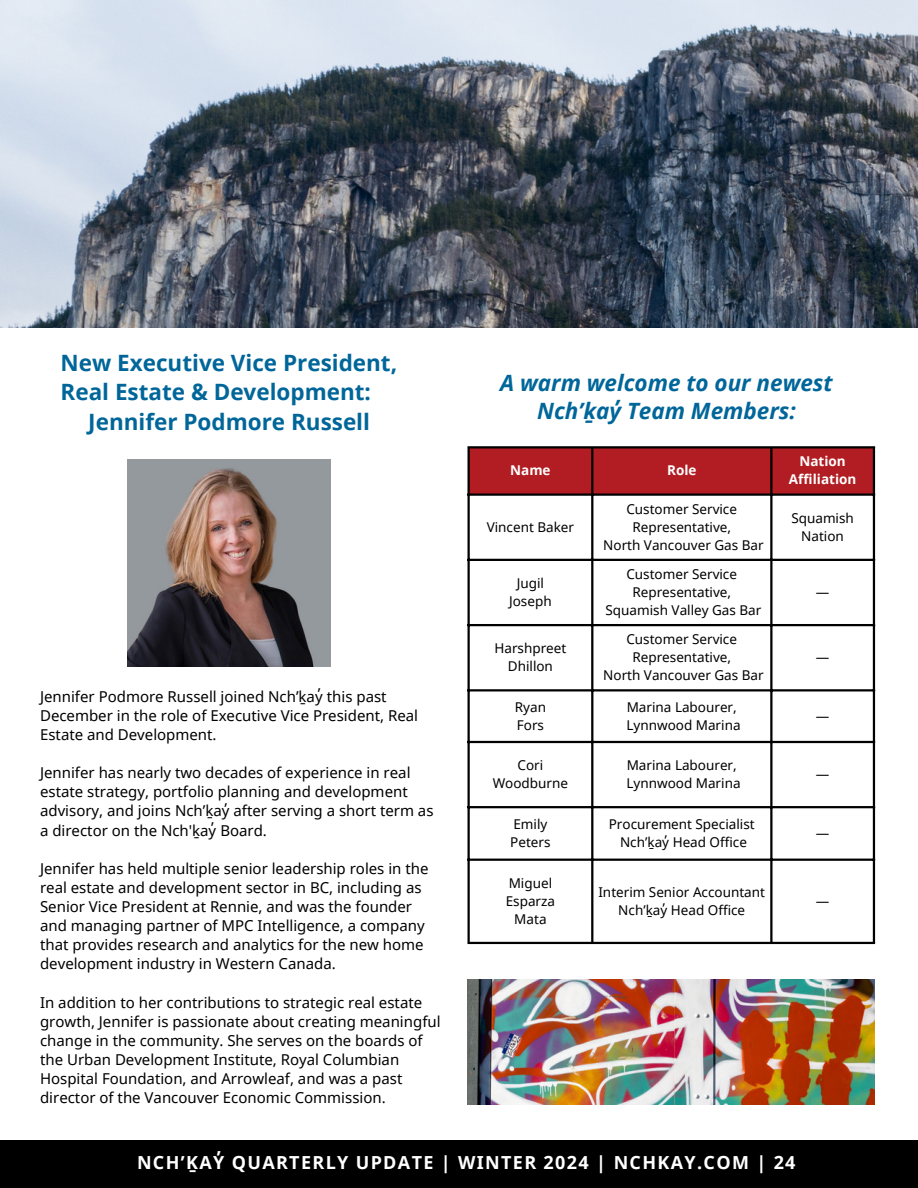
<style>
.page{position:relative;width:918px;height:1188px;background:#fff}
.page>*{position:absolute;margin:0;border:0;box-sizing:border-box;transform-origin:0 0}
.t1{font:700 22.5px/29.2px "Noto Sans";color:#00669a}
.t2{font:italic 700 22.5px/28.2px "Noto Sans";color:#00669a;text-align:center}
.t3{font:700 18px "Noto Sans";letter-spacing:.075em;color:#fff}
.t4{font:15px/19.2px "Noto Sans";color:#000}
.t5{font:13.5px/18px "Noto Sans";color:#000;text-align:center}
.t6{font:700 13.5px/18px "Noto Sans";color:#fff;text-align:center}
</style>
<div class="page">
<div style="left:0;top:1140px;width:918px;height:48px;background:#000"></div>
<div style="left:470px;top:448px;width:403px;height:45px;background:#b11d23"></div>
<svg style="left:470px;top:496px;width:403px;height:446px"></svg>
<hr style="left:468px;top:448px;width:2px;height:494px;background:#000">
<hr style="left:591px;top:448px;width:2px;height:494px;background:#000">
<hr style="left:770px;top:448px;width:3px;height:494px;background:#000">
<hr style="left:873px;top:448px;width:2px;height:494px;background:#000">
<hr style="left:468px;top:446px;width:407px;height:2px;background:#000">
<hr style="left:468px;top:493px;width:407px;height:3px;background:#000">
<hr style="left:468px;top:559px;width:407px;height:2px;background:#000">
<hr style="left:468px;top:624px;width:407px;height:2px;background:#000">
<hr style="left:468px;top:689px;width:407px;height:2px;background:#000">
<hr style="left:468px;top:741px;width:407px;height:2px;background:#000">
<hr style="left:468px;top:806px;width:407px;height:2px;background:#000">
<hr style="left:468px;top:859px;width:407px;height:2px;background:#000">
<hr style="left:468px;top:942px;width:407px;height:2px;background:#000">
<img style="left:127px;top:460px;width:204px;height:207px">
<img style="left:0;top:0;width:918px;height:327px">
<img style="left:468px;top:979px;width:407px;height:125px">
<h1 class="t1" style="left:61px;top:348px;width:338px">New Executive Vice President,<br>Real Estate &amp; Development:</h1>
<h1 class="t1" style="left:88px;top:406px;width:283px">Jennifer Podmore Russell</h1>
<p class="t4" style="left:40px;top:686px;width:379px">Jennifer Podmore Russell joined Nch’ḵay̓ this past<br>December in the role of Executive Vice President, Real<br>Estate and Development.</p>
<p class="t4" style="left:40px;top:763px;width:395px">Jennifer has nearly two decades of experience in real estate strategy, portfolio planning and development advisory, and joins Nch’ḵay̓ after serving a short term as a director on the Nch'ḵay̓ Board.</p>
<p class="t4" style="left:40px;top:858px;width:390px">Jennifer has held multiple senior leadership roles in the real estate and development sector in BC, including as Senior Vice President at Rennie, and was the founder and managing partner of MPC Intelligence, a company that provides research and analytics for the new home development industry in Western Canada.</p>
<p class="t4" style="left:40px;top:992px;width:402px">In addition to her contributions to strategic real estate growth, Jennifer is passionate about creating meaningful change in the community. She serves on the boards of the Urban Development Institute, Royal Columbian Hospital Foundation, and Arrowleaf, and was a past director of the Vancouver Economic Commission.</p>
<h1 class="t2" style="left:500px;top:368px;width:334px">A warm welcome to our newest<br>Nch’ḵay̓ Team Members:</h1>
<p class="t6" style="left:510px;top:461px;width:42px">Name</p>
<p class="t6" style="left:667px;top:461px;width:31px">Role</p>
<p class="t6" style="left:789px;top:452px;width:69px">Nation<br>Affiliation</p>
<p class="t5" style="left:487px;top:518px;width:89px">Vincent Baker</p>
<p class="t5" style="left:603px;top:500px;width:162px">Customer Service<br>Representative,<br>North Vancouver Gas Bar</p>
<p class="t5" style="left:791px;top:509px;width:64px">Squamish<br>Nation</p>
<p class="t5" style="left:509px;top:574px;width:44px">Jugil<br>Joseph</p>
<p class="t5" style="left:606px;top:565px;width:157px">Customer Service<br>Representative,<br>Squamish Valley Gas Bar</p>
<p class="t5" style="left:494px;top:639px;width:73px">Harshpreet<br>Dhillon</p>
<p class="t5" style="left:603px;top:630px;width:162px">Customer Service<br>Representative,<br>North Vancouver Gas Bar</p>
<p class="t5" style="left:515px;top:698px;width:33px;text-align:left">Ryan<br>Fors</p>
<p class="t5" style="left:626px;top:698px;width:116px;text-align:left">Marina Labourer,<br>Lynnwood Marina</p>
<p class="t5" style="left:493px;top:756px;width:77px">Cori<br>Woodburne</p>
<p class="t5" style="left:626px;top:756px;width:116px;text-align:left">Marina Labourer,<br>Lynnwood Marina</p>
<p class="t5" style="left:510px;top:814px;width:42px;text-align:left">Emily<br>Peters</p>
<p class="t5" style="left:609px;top:814px;width:147px">Procurement Specialist<br>Nch’ḵay̓ Head Office</p>
<p class="t5" style="left:506px;top:874px;width:51px">Miguel<br>Esparza<br>Mata</p>
<p class="t5" style="left:598px;top:883px;width:168px">Interim Senior Accountant<br>Nch’ḵay̓ Head Office</p>
<p class="t5" style="left:816px;top:583px;width:15px">—</p>
<p class="t5" style="left:816px;top:648px;width:15px">—</p>
<p class="t5" style="left:816px;top:707px;width:15px">—</p>
<p class="t5" style="left:816px;top:765px;width:15px">—</p>
<p class="t5" style="left:816px;top:823px;width:15px">—</p>
<p class="t5" style="left:816px;top:892px;width:15px">—</p>
<p class="t3" style="left:137px;top:1150px;width:660px">NCH’ḴAY̓ QUARTERLY UPDATE | WINTER 2024 | NCHKAY.COM | 24</p>
</div>
